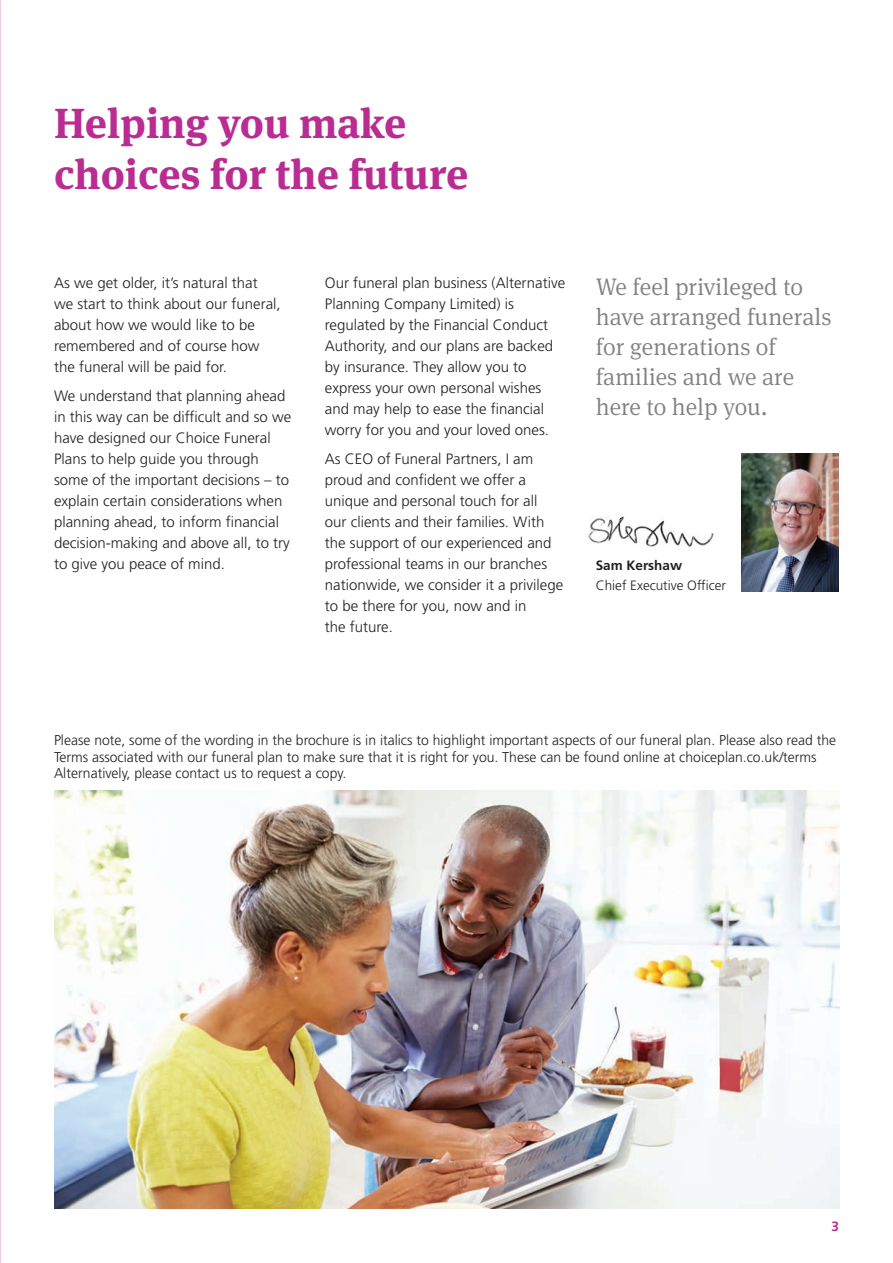
<style>
.page{position:relative;width:893px;height:1263px;background:#fff}
.page>*{position:absolute;margin:0;border:0;box-sizing:border-box;transform-origin:0 0}
.t1{font:700 42px/51px "Meta Serif OT";color:#b92d92}
.t2{font:300 24px/30px "Meta Serif OT";color:#808285}
.t3{font:300 15px/21px "Frootiger 45";color:#231f20}
.t4{font:300 14.25px/16.5px "Frootiger 45";color:#231f20}
.t5{font:300 13.5px/19.5px "Frootiger 45";color:#231f20}
.t6{font:700 13.5px "Frootiger 65";color:#b92d92}
.s1{font-family:"Frootiger 65";font-weight:700}
</style>
<div class="page">
<img style="left:741px;top:453px;width:98px;height:138px">
<img style="left:54px;top:791px;width:785px;height:418px">
<img style="left:588px;top:516px;width:126px;height:31px">
<p class="t1" style="left:54px;top:98px;width:416px">Helping you make choices for the future</p>
<p class="t3" style="left:54px;top:272px;width:228px">As we get older, it’s natural that<br>we start to think about our funeral, about how we would like to be remembered and of course how the funeral will be paid for.</p>
<p class="t3" style="left:54px;top:385px;width:239px">We understand that planning ahead in this way can be difficult and so we have designed our Choice Funeral Plans to help guide you through some of the important decisions – to explain certain considerations when planning ahead, to inform financial decision-making and above all, to try to give you peace of mind.</p>
<p class="t3" style="left:325px;top:272px;width:242px">Our funeral plan business (Alternative Planning Company Limited) is regulated by the Financial Conduct Authority, and our plans are backed by insurance. They allow you to express your own personal wishes and may help to ease the financial worry for you and your loved ones.</p>
<p class="t3" style="left:325px;top:448px;width:240px">As CEO of Funeral Partners, I am proud and confident we offer a unique and personal touch for all<br>our clients and their families. With the support of our experienced and professional teams in our branches nationwide, we consider it a privilege to be there for you, now and in<br>the future.</p>
<p class="t2" style="left:596px;top:271px;width:237px">We feel privileged to have arranged funerals for generations of families and we are here to help you.</p>
<p class="t5" style="left:596px;top:556px;width:132px"><span class="s1">Sam Kershaw<br></span>Chief Executive Officer</p>
<p class="t4" style="left:54px;top:732px;width:784px">Please note, some of the wording in the brochure is in italics to highlight important aspects of our funeral plan. Please also read the<br>Terms associated with our funeral plan to make sure that it is right for you. These can be found online at choiceplan.co.uk/terms<br>Alternatively, please contact us to request a copy.</p>
<p class="t6" style="left:831px;top:1218px;width:9px">3</p>
</div>
